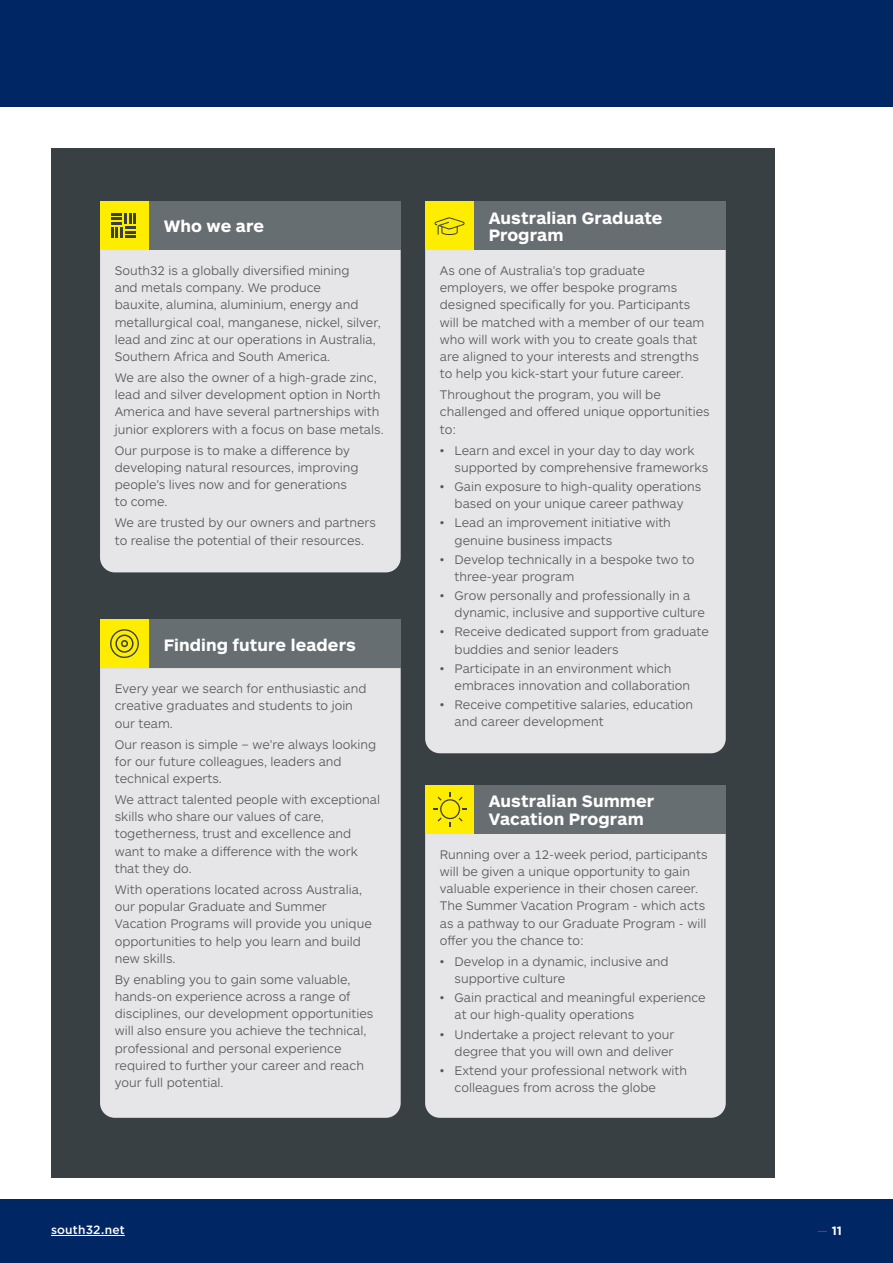
<style>
.page{position:relative;width:893px;height:1263px;background:#fff}
.page>*{position:absolute;margin:0;border:0;box-sizing:border-box;transform-origin:0 0}
.t1{font:700 17.25px/17.2px "ARS Maquette Pro";letter-spacing:.005em;color:#fff}
.t2{font:300 12.9px/17.2px "ARS Maquette Pro";color:#55585a}
.t3{font:500 12px "Gotham";letter-spacing:.015em;color:#fff}
.t4{font:700 12px "Gotham";color:#fff}
.s1{font-weight:400;color:#d7153a}
</style>
<div class="page">
<div style="left:0;top:1199px;width:893px;height:64px;background:#002664"></div>
<div style="left:0;top:0;width:893px;height:106px;background:#002664"></div>
<hr style="left:51px;top:1235px;width:74px;height:1px;background:#fff">
<div style="left:51px;top:149px;width:723px;height:1029px;background:#384044"></div>
<div style="left:100px;top:250px;width:301px;height:322px;background:#e6e5e8"></div>
<div style="left:100px;top:668px;width:301px;height:450px;background:#e6e5e8"></div>
<div style="left:425px;top:834px;width:301px;height:284px;background:#e6e5e8"></div>
<div style="left:425px;top:250px;width:301px;height:503px;background:#e6e5e8"></div>
<div style="left:474px;top:201px;width:252px;height:49px;background:#666e72"></div>
<div style="left:474px;top:785px;width:252px;height:49px;background:#666e72"></div>
<div style="left:149px;top:201px;width:252px;height:49px;background:#666e72"></div>
<div style="left:149px;top:619px;width:252px;height:49px;background:#666e72"></div>
<div style="left:425px;top:785px;width:49px;height:49px;background:#ffed00"></div>
<svg style="left:433px;top:792px;width:34px;height:34px"></svg>
<div style="left:425px;top:201px;width:49px;height:49px;background:#ffed00"></div>
<svg style="left:435px;top:217px;width:30px;height:18px"></svg>
<div style="left:100px;top:619px;width:49px;height:49px;background:#ffed00"></div>
<svg style="left:110px;top:629px;width:29px;height:29px"></svg>
<div style="left:100px;top:201px;width:49px;height:49px;background:#ffed00"></div>
<svg style="left:111px;top:214px;width:24px;height:23px"></svg>
<h1 class="t1" style="left:164px;top:217px;width:102px">Who we are</h1>
<p class="t2" style="left:115px;top:261px;width:267px">South32 is a globally diversified mining<br>and metals company. We produce<br>bauxite, alumina, aluminium, energy and metallurgical coal, manganese, nickel, silver, lead and zinc at our operations in Australia, Southern Africa and South America.</p>
<p class="t2" style="left:115px;top:368px;width:270px">We are also the owner of a high-grade zinc, lead and silver development option in North America and have several partnerships with junior explorers with a focus on base metals.</p>
<p class="t2" style="left:115px;top:441px;width:245px">Our purpose is to make a difference by developing natural resources, improving people’s lives now and for generations to come.</p>
<p class="t2" style="left:115px;top:514px;width:263px">We are trusted by our owners and partners to realise the potential of their resources.</p>
<h1 class="t1" style="left:164px;top:635px;width:194px">Finding future leaders</h1>
<p class="t2" style="left:115px;top:679px;width:253px">Every year we search for enthusiastic and creative graduates and students to join our team.</p>
<p class="t2" style="left:115px;top:735px;width:263px">Our reason is simple – we’re always looking for our future colleagues, leaders and technical experts.</p>
<p class="t2" style="left:115px;top:790px;width:267px">We attract talented people with exceptional skills who share our values of care, togetherness, trust and excellence and want to make a difference with the work that they do.</p>
<p class="t2" style="left:115px;top:880px;width:258px">With operations located across Australia, our popular Graduate and Summer Vacation Programs will provide you unique opportunities to help you learn and build new skills.</p>
<p class="t2" style="left:115px;top:970px;width:260px">By enabling you to gain some valuable, hands-on experience across a range of disciplines, our development opportunities will also ensure you achieve the technical, professional and personal experience required to further your career and reach your full potential.</p>
<h1 class="t1" style="left:489px;top:208px;width:175px">Australian Graduate<br>Program</h1>
<p class="t2" style="left:440px;top:261px;width:266px">As one of Australia’s top graduate employers, we offer bespoke programs designed specifically for you. Participants will be matched with a member of our team who will work with you to create goals that are aligned to your interests and strengths to help you kick-start your future career.</p>
<p class="t2" style="left:440px;top:385px;width:271px">Throughout the program, you will be challenged and offered unique opportunities to:</p>
<p class="t2" style="left:455px;top:441px;width:255px;text-indent:-15px">• Learn and excel in your day to day work supported by comprehensive frameworks</p>
<p class="t2" style="left:440px;top:477px;width:263px;text-align:center">• Gain exposure to high-quality operations based on your unique career pathway</p>
<p class="t2" style="left:455px;top:514px;width:218px;text-indent:-15px">• Lead an improvement initiative with genuine business impacts</p>
<p class="t2" style="left:455px;top:550px;width:241px;text-indent:-15px">• Develop technically in a bespoke two to three-year program</p>
<p class="t2" style="left:455px;top:586px;width:252px;text-indent:-15px">• Grow personally and professionally in a dynamic, inclusive and supportive culture</p>
<p class="t2" style="left:455px;top:623px;width:256px;text-indent:-15px">• Receive dedicated support from graduate buddies and senior leaders</p>
<p class="t2" style="left:455px;top:659px;width:237px;text-indent:-15px">• Participate in an environment which embraces innovation and collaboration</p>
<p class="t2" style="left:455px;top:695px;width:240px;text-indent:-15px">• Receive competitive salaries, education and career development</p>
<h1 class="t1" style="left:489px;top:792px;width:167px">Australian Summer<br>Vacation Program</h1>
<p class="t2" style="left:440px;top:845px;width:269px">Running over a 12-week period, participants will be given a unique opportunity to gain valuable experience in their chosen career.<br>The Summer Vacation Program - which acts as a pathway to our Graduate Program - will offer you the chance to:</p>
<p class="t2" style="left:455px;top:952px;width:216px;text-indent:-15px">• Develop in a dynamic, inclusive and supportive culture</p>
<p class="t2" style="left:455px;top:988px;width:253px;text-indent:-15px">• Gain practical and meaningful experience at our high-quality operations</p>
<p class="t2" style="left:440px;top:1025px;width:236px;text-align:right">• Undertake a project relevant to your degree that you will own and deliver</p>
<p class="t2" style="left:455px;top:1061px;width:234px;text-indent:-15px">• Extend your professional network with colleagues from across the globe</p>
<p class="t3" style="left:51px;top:1222px;width:75px">south32.net</p>
<p class="t4" style="left:817px;top:1222px;width:26px"><span class="s1">—</span> 11</p>
</div>
